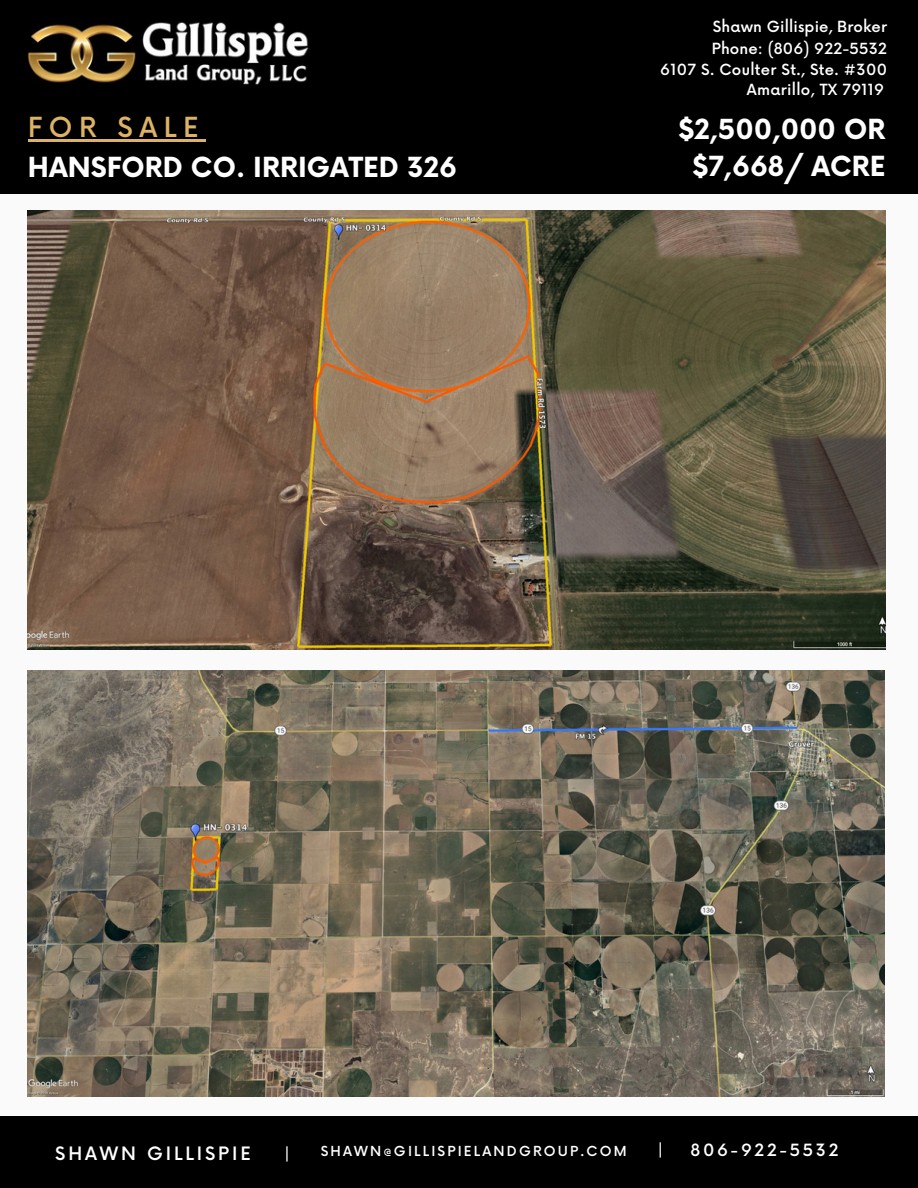
<style>
.page{position:relative;width:918px;height:1188px;background:#fafafa}
.page>*{position:absolute;margin:0;border:0;box-sizing:border-box;transform-origin:0 0}
.t1{font:700 27px/37.2px "Now";color:#fff;text-align:center}
.t2{font:500 27px "Now";letter-spacing:.24em;color:#dcb364}
.t3{font:500 18px "Now";letter-spacing:.16em;color:#fff}
.t4{font:500 16.8px "Now";color:#fff}
.t5{font:500 16.5px "Now";letter-spacing:.16em;color:#fff}
.t6{font:500 15px "Now";letter-spacing:.01em;color:#fff}
.t7{font:500 13.5px "Now";letter-spacing:.16em;color:#fff}
</style>
<div class="page">
<div style="left:0;top:0;width:918px;height:194px;background:#000"></div>
<img style="left:28px;top:22px;width:281px;height:63px">
<img style="left:28px;top:211px;width:857px;height:438px">
<img style="left:28px;top:670px;width:856px;height:426px">
<div style="left:0;top:1117px;width:918px;height:71px;background:#000"></div>
<hr style="left:28px;top:140px;width:177px;height:2px;background:#dcb364">
<p class="t2" style="left:28px;top:113px;width:172px">FOR SALE</p>
<p class="t1" style="left:28px;top:150px;width:431px">HANSFORD CO. IRRIGATED 326</p>
<p class="t6" style="left:713px;top:18px;width:176px">Shawn Gillispie, Broker</p>
<p class="t6" style="left:712px;top:41px;width:177px">Phone: (806) 922-5532</p>
<h1 class="t6" style="left:660px;top:61px;width:228px">6107 S. Coulter St., Ste. #300</h1>
<p class="t6" style="left:747px;top:82px;width:139px">Amarillo, TX 79119</p>
<p class="t1" style="left:678px;top:112px;width:209px">$2,500,000 OR $7,668/ ACRE</p>
<h2 class="t3" style="left:55px;top:1144px;width:197px">SHAWN GILLISPIE</h2>
<p class="t4" style="left:285px;top:1144px;width:7px">|</p>
<p class="t7" style="left:321px;top:1143px;width:307px">SHAWN@GILLISPIELANDGROUP.COM</p>
<h2 class="t4" style="left:658px;top:1140px;width:7px">|</h2>
<h3 class="t5" style="left:691px;top:1141px;width:149px">806-922-5532</h3>
</div>
